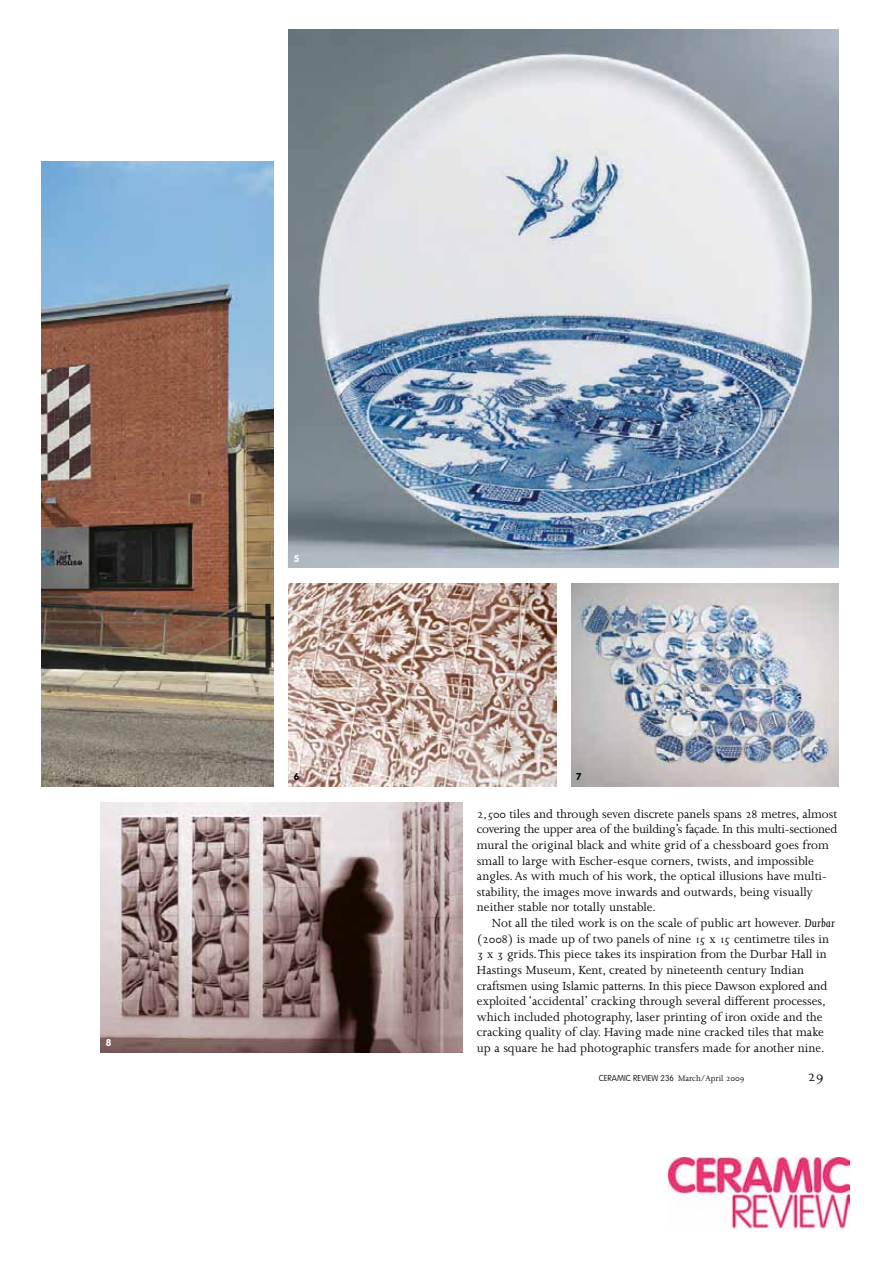
<style>
.page{position:relative;width:893px;height:1263px;background:#fff}
.page>*{position:absolute;margin:0;border:0;box-sizing:border-box;transform-origin:0 0}
.t1{font:15.6px "Joanna MT SCOSF";color:#000}
.t2{font:13.5px/15.6px "Joanna";color:#000}
.t3{font:700 9.75px "VAG Rounded";color:#fff}
.t4{font:700 9.75px "VAG Rounded";color:#000}
.t5{font:100 8.4px "VAG Rounded";color:#000}
.s1{font-family:"Joanna MT SCOSF";font-size:12.75px}
.s2{font-style:italic}
.s3{font-family:"Joanna";font-weight:400;font-size:9.15px}
.s4{font-family:"Joanna MT SCOSF";font-weight:400;font-size:9.15px}
</style>
<div class="page">
<img style="left:41px;top:161px;width:233px;height:625px">
<img style="left:100px;top:803px;width:362px;height:249px">
<img style="left:571px;top:583px;width:268px;height:203px">
<img style="left:289px;top:30px;width:550px;height:538px">
<img style="left:289px;top:583px;width:267px;height:203px">
<img style="left:668px;top:1157px;width:181px;height:72px">
<p class="t3" style="left:106px;top:1037px;width:7px">8</p>
<p class="t3" style="left:294px;top:552px;width:7px">5</p>
<p class="t4" style="left:294px;top:771px;width:7px">6</p>
<p class="t4" style="left:576px;top:771px;width:7px">7</p>
<p class="t2" style="left:477px;top:806px;width:362px"><span class="s1">2,500</span> tiles and through seven discrete panels spans <span class="s1">28</span> metres, almost covering the upper area of the building’s façade. In this multi-sectioned mural the original black and white grid of a chessboard goes from small to large with Escher-esque corners, twists, and impossible angles. As with much of his work, the optical illusions have multi&shy;stability, the images move inwards and outwards, being visually neither stable nor totally unstable.</p>
<p class="t2" style="left:477px;top:915px;width:359px;text-indent:15px">Not all the tiled work is on the scale of public art however. <span class="s2">Durbar </span>(<span class="s1">2008</span>) is made up of two panels of nine <span class="s1">15</span> x <span class="s1">15</span> centimetre tiles in <span class="s1">3</span> x <span class="s1">3</span> grids. This piece takes its inspiration from the Durbar Hall in Hastings Museum, Kent, created by nineteenth century Indian craftsmen using Islamic patterns. In this piece Dawson explored and exploited ‘accidental’ cracking through several different processes, which included photography, laser printing of iron oxide and the cracking quality of clay. Having made nine cracked tiles that make up a square he had photographic transfers made for another nine.</p>
<p class="t5" style="left:599px;top:1073px;width:147px">CERAMIC REVIEW 236 <span class="s3">March/April</span> <span class="s4">2009</span></p>
<p class="t1" style="left:808px;top:1068px;width:18px">29</p>
</div>
